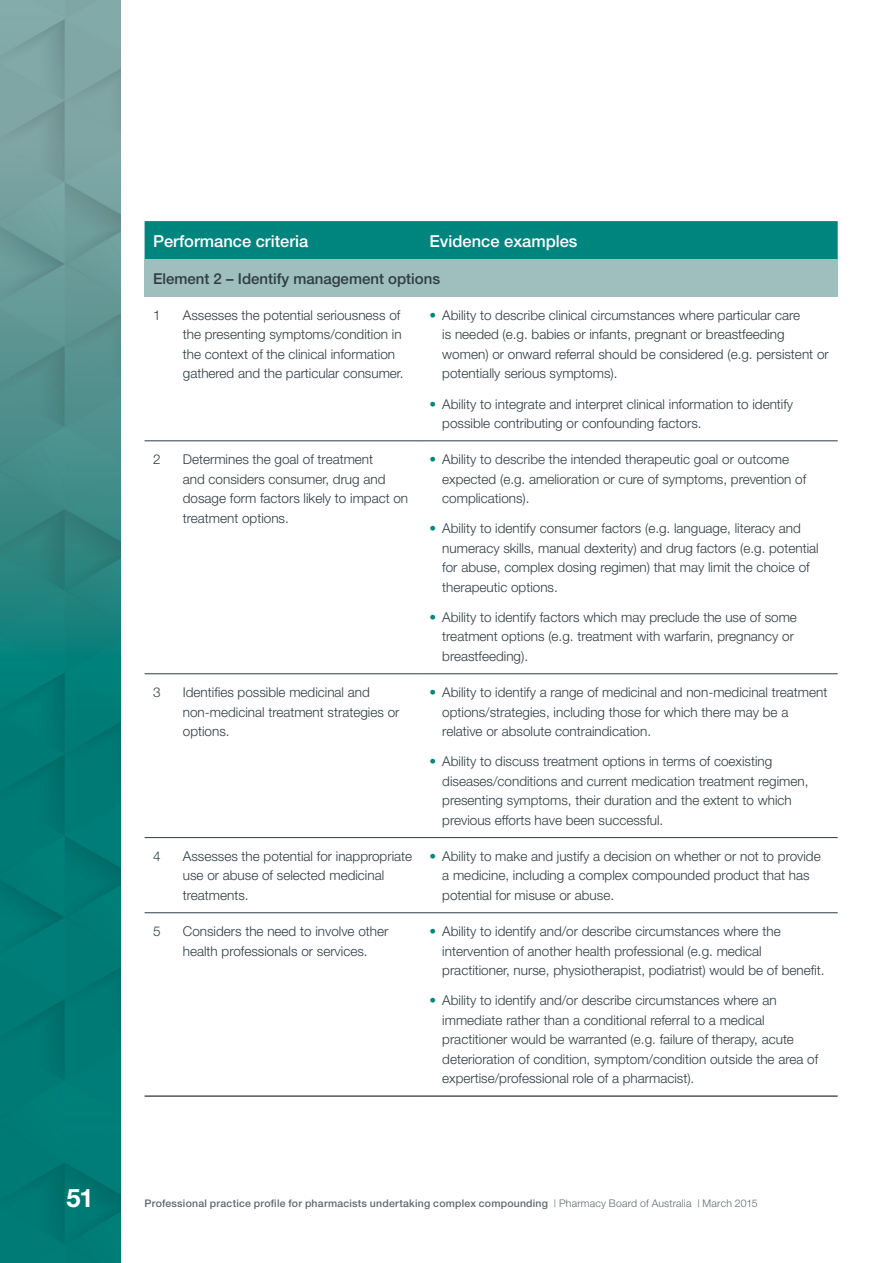
<style>
.page{position:relative;width:893px;height:1263px;background:#fff}
.page>*{position:absolute;margin:0;border:0;box-sizing:border-box;transform-origin:0 0}
.t1{font:700 25.5px "Helvetica Neue";color:#fff}
.t2{font:500 16.5px "Helvetica Neue";color:#fff}
.t3{font:500 15px "Helvetica Neue";color:#303c42}
.t4{font:300 13.5px/19.5px "Helvetica Neue";color:#303c42}
.t5{font:500 10.5px "Helvetica Neue";letter-spacing:.02em;color:#5f696f}
.s1{color:#00847e}
.s2{font-weight:300}
</style>
<div class="page">
<img style="left:0;top:0;width:120px;height:1263px">
<div style="left:145px;top:221px;width:693px;height:38px;background:#00847e"></div>
<div style="left:145px;top:259px;width:693px;height:37px;background:#9ebfbe"></div>
<hr style="left:145px;top:441px;width:276px;height:1px;background:#303c42">
<hr style="left:421px;top:441px;width:417px;height:1px;background:#303c42">
<hr style="left:145px;top:673px;width:276px;height:1px;background:#303c42">
<hr style="left:421px;top:673px;width:417px;height:1px;background:#303c42">
<hr style="left:145px;top:837px;width:276px;height:1px;background:#303c42">
<hr style="left:421px;top:837px;width:417px;height:1px;background:#303c42">
<hr style="left:145px;top:912px;width:276px;height:1px;background:#303c42">
<hr style="left:421px;top:912px;width:417px;height:1px;background:#303c42">
<hr style="left:145px;top:1096px;width:276px;height:1px;background:#000">
<hr style="left:421px;top:1096px;width:417px;height:1px;background:#000">
<p class="t2" style="left:153px;top:231px;width:157px">Performance criteria</p>
<p class="t2" style="left:430px;top:231px;width:149px">Evidence examples</p>
<p class="t3" style="left:153px;top:269px;width:289px">Element 2 – Identify management options</p>
<p class="t4" style="left:153px;top:305px;width:9px">1</p>
<p class="t4" style="left:183px;top:305px;width:220px">Assesses the potential seriousness of the presenting symptoms/condition in the context of the clinical information gathered and the particular consumer.</p>
<p class="t4" style="left:442px;top:305px;width:388px;text-indent:-13px"><span class="s1">•</span> Ability to describe clinical circumstances where particular care<br>is needed (e. g. babies or infants, pregnant or breastfeeding women) or onward referral should be considered (e. g. persistent or potentially serious symptoms).</p>
<p class="t4" style="left:442px;top:394px;width:352px;text-indent:-13px"><span class="s1">•</span> Ability to integrate and interpret clinical information to identify possible contributing or confounding factors.</p>
<p class="t4" style="left:153px;top:449px;width:9px">2</p>
<p class="t4" style="left:183px;top:449px;width:227px">Determines the goal of treatment<br>and considers consumer, drug and dosage form factors likely to impact on treatment options.</p>
<p class="t4" style="left:442px;top:449px;width:365px;text-indent:-13px"><span class="s1">•</span> Ability to describe the intended therapeutic goal or outcome expected (e. g. amelioration or cure of symptoms, prevention of complications).</p>
<p class="t4" style="left:442px;top:518px;width:378px;text-indent:-13px"><span class="s1">•</span> Ability to identify consumer factors (e. g. language, literacy and numeracy skills, manual dexterity) and drug factors (e. g. potential for abuse, complex dosing regimen) that may limit the choice of therapeutic options.</p>
<p class="t4" style="left:442px;top:607px;width:356px;text-indent:-13px"><span class="s1">•</span> Ability to identify factors which may preclude the use of some treatment options (e. g. treatment with warfarin, pregnancy or breastfeeding).</p>
<p class="t4" style="left:153px;top:682px;width:9px">3</p>
<p class="t4" style="left:183px;top:682px;width:218px">Identifies possible medicinal and non-medicinal treatment strategies or options.</p>
<p class="t4" style="left:442px;top:682px;width:387px;text-indent:-13px"><span class="s1">•</span> Ability to identify a range of medicinal and non-medicinal treatment options/strategies, including those for which there may be a relative or absolute contraindication.</p>
<p class="t4" style="left:442px;top:751px;width:368px;text-indent:-13px"><span class="s1">•</span> Ability to discuss treatment options in terms of coexisting diseases/conditions and current medication treatment regimen, presenting symptoms, their duration and the extent to which previous efforts have been successful.</p>
<p class="t4" style="left:153px;top:846px;width:9px">4</p>
<p class="t4" style="left:183px;top:846px;width:231px">Assesses the potential for inappropriate use or abuse of selected medicinal treatments.</p>
<p class="t4" style="left:442px;top:846px;width:380px;text-indent:-13px"><span class="s1">•</span> Ability to make and justify a decision on whether or not to provide a medicine, including a complex compounded product that has potential for misuse or abuse.</p>
<p class="t4" style="left:153px;top:921px;width:9px">5</p>
<p class="t4" style="left:183px;top:921px;width:207px">Considers the need to involve other health professionals or services.</p>
<p class="t4" style="left:442px;top:921px;width:381px;text-indent:-13px"><span class="s1">•</span> Ability to identify and/or describe circumstances where the intervention of another health professional (e. g. medical practitioner, nurse, physiotherapist, podiatrist) would be of benefit.</p>
<p class="t4" style="left:442px;top:990px;width:377px;text-indent:-13px"><span class="s1">•</span> Ability to identify and/or describe circumstances where an immediate rather than a conditional referral to a medical practitioner would be warranted (e. g. failure of therapy, acute deterioration of condition, symptom/condition outside the area of expertise/professional role of a pharmacist).</p>
<h1 class="t1" style="left:67px;top:1182px;width:28px">51</h1>
<p class="t5" style="left:145px;top:1196px;width:614px">Professional practice profile for pharmacists undertaking complex compounding <span class="s2">| Pharmacy Board of Australia | March 2015</span></p>
</div>
